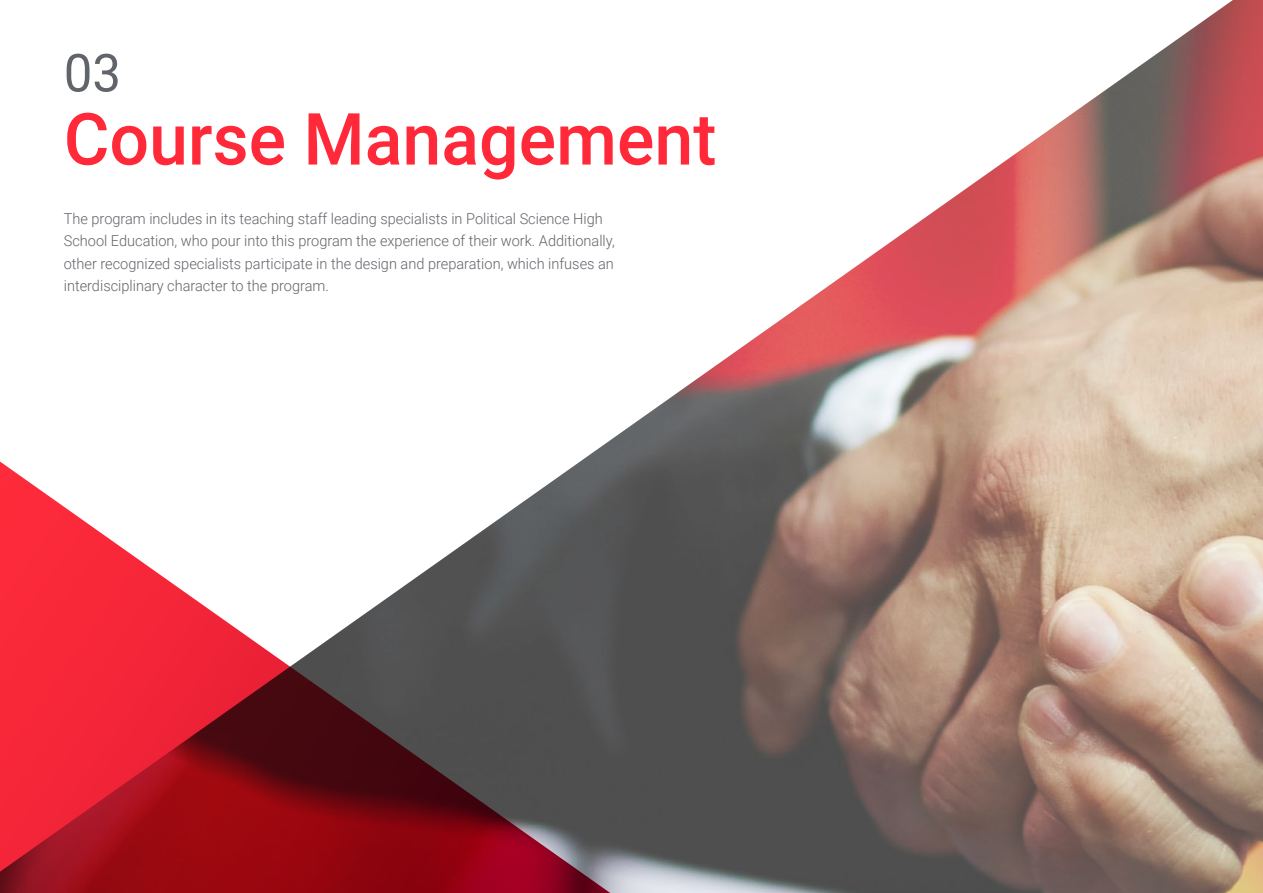
<style>
.page{position:relative;width:1263px;height:893px;background:#fff}
.page>*{position:absolute;margin:0;border:0;box-sizing:border-box;transform-origin:0 0}
.t1{font:500 72px "Roboto";color:#ff293a}
.t2{font:52.5px "Roboto";color:#61646a}
.t3{font:300 15px/22.5px "Roboto";color:#61646a}
</style>
<div class="page">
<img style="left:602px;top:0;width:661px;height:893px">
<svg style="left:0;top:446px;width:640px;height:447px"></svg>
<h2 class="t2" style="left:64px;top:36px;width:59px">03</h2>
<h1 class="t1" style="left:64px;top:89px;width:654px">Course Management</h1>
<p class="t3" style="left:64px;top:207px;width:552px">The program includes in its teaching staff leading specialists in Political Science High School Education, who pour into this program the experience of their work. Additionally, other recognized specialists participate in the design and preparation, which infuses an interdisciplinary character to the program.</p>
</div>
